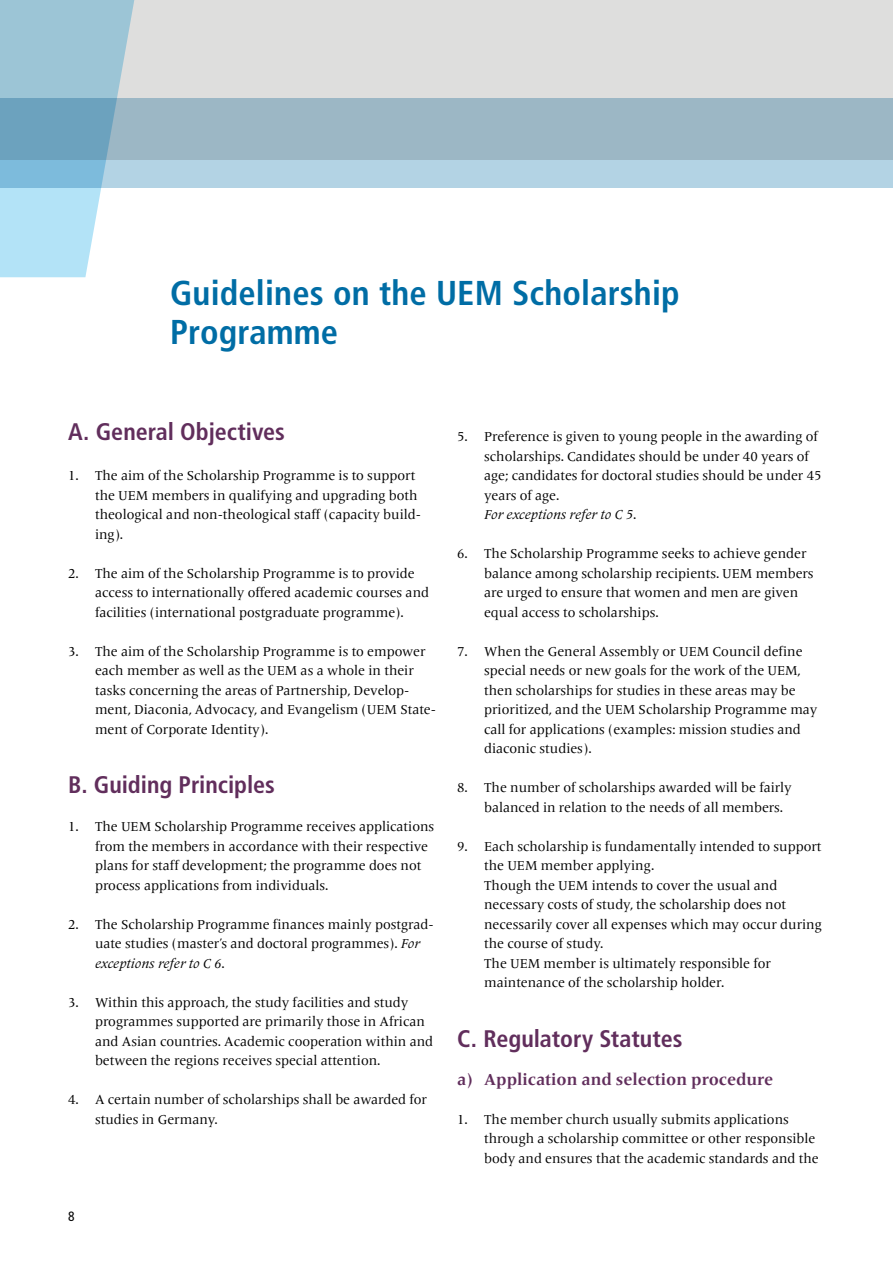
<style>
.page{position:relative;width:893px;height:1263px;background:#fff}
.page>*{position:absolute;margin:0;border:0;box-sizing:border-box;transform-origin:0 0}
.t1{font:700 condensed 34.5px/39px "Frutiger LT Pro";letter-spacing:.005em;color:#006da5}
.t2{font:700 condensed 24px "Frutiger LT Pro";color:#612e5c}
.t3{font:700 16.5px "Frutiger Serif LT Pro";color:#612e5c}
.t4{font:13.5px/19.5px "Frutiger Serif LT Pro";color:#000}
.t5{font:condensed 13.5px "Frutiger LT Pro";color:#000}
.s1{font-style:italic}
</style>
<div class="page">
<div style="left:0;top:0;width:893px;height:160px;background:#dededd"></div>
<svg style="left:151px;top:98px;width:742px;height:90px;background:#a3bfce"></svg>
<svg style="left:0;top:0;width:151px;height:277px"></svg>
<h1 class="t1" style="left:170px;top:273px;width:511px">Guidelines on the UEM Scholarship<br>Programme</h1>
<h2 class="t2" style="left:68px;top:417px;width:218px">A. General Objectives</h2>
<p class="t4" style="left:95px;top:466px;width:327px;text-indent:-27px">1. The aim of the Scholarship Programme is to support the UEM members in qualifying and upgrading both theological and non-theological staff (capacity build&shy;ing).</p>
<p class="t4" style="left:95px;top:563px;width:336px;text-indent:-27px">2. The aim of the Scholarship Programme is to provide access to internationally offered academic courses and facilities (international postgraduate programme).</p>
<p class="t4" style="left:95px;top:641px;width:342px;text-indent:-27px">3. The aim of the Scholarship Programme is to empower each member as well as the UEM as a whole in their tasks concerning the areas of Partnership, Develop&shy;ment, Diaconia, Advocacy, and Evangelism (UEM State&shy;ment of Corporate Identity).</p>
<h2 class="t2" style="left:68px;top:771px;width:208px">B. Guiding Principles</h2>
<p class="t4" style="left:95px;top:817px;width:341px;text-indent:-27px">1. The UEM Scholarship Programme receives applications from the members in accordance with their respective plans for staff development; the programme does not process applications from individuals.</p>
<p class="t4" style="left:95px;top:914px;width:340px;text-indent:-27px">2. The Scholarship Programme finances mainly postgrad&shy;uate studies (master’s and doctoral programmes). <span class="s1">For exceptions refer to C 6</span>.</p>
<p class="t4" style="left:95px;top:992px;width:340px;text-indent:-27px">3. Within this approach, the study facilities and study programmes supported are primarily those in African and Asian countries. Academic cooperation within and between the regions receives special attention.</p>
<p class="t4" style="left:95px;top:1090px;width:334px;text-indent:-27px">4. A certain number of scholarships shall be awarded for studies in Germany.</p>
<p class="t5" style="left:68px;top:1208px;width:8px">8</p>
<p class="t4" style="left:484px;top:427px;width:339px;text-indent:-27px">5. Preference is given to young people in the awarding of scholarships. Candidates should be under 40 years of age; candidates for doctoral studies should be under 45 years of age.<br><span class="s1">For exceptions refer to C 5</span>.</p>
<p class="t4" style="left:484px;top:544px;width:331px;text-indent:-27px">6. The Scholarship Programme seeks to achieve gender balance among scholarship recipients. UEM members are urged to ensure that women and men are given equal access to scholarships.</p>
<p class="t4" style="left:484px;top:641px;width:335px;text-indent:-27px">7. When the General Assembly or UEM Council define special needs or new goals for the work of the UEM, then scholarships for studies in these areas may be prioritized, and the UEM Scholarship Programme may call for applications (examples: mission studies and diaconic studies).</p>
<p class="t4" style="left:484px;top:778px;width:309px;text-indent:-27px">8. The number of scholarships awarded will be fairly balanced in relation to the needs of all members.</p>
<p class="t4" style="left:484px;top:836px;width:339px;text-indent:-27px">9. Each scholarship is fundamentally intended to support the UEM member applying.<br>Though the UEM intends to cover the usual and necessary costs of study, the scholarship does not necessarily cover all expenses which may occur during the course of study.<br>The UEM member is ultimately responsible for maintenance of the scholarship holder.</p>
<h2 class="t2" style="left:457px;top:1024px;width:227px">C. Regulatory Statutes</h2>
<h3 class="t3" style="left:457px;top:1069px;width:317px">a) Application and selection procedure</h3>
<p class="t4" style="left:484px;top:1109px;width:336px;text-indent:-27px">1. The member church usually submits applications through a scholarship committee or other responsible body and ensures that the academic standards and the</p>
</div>
